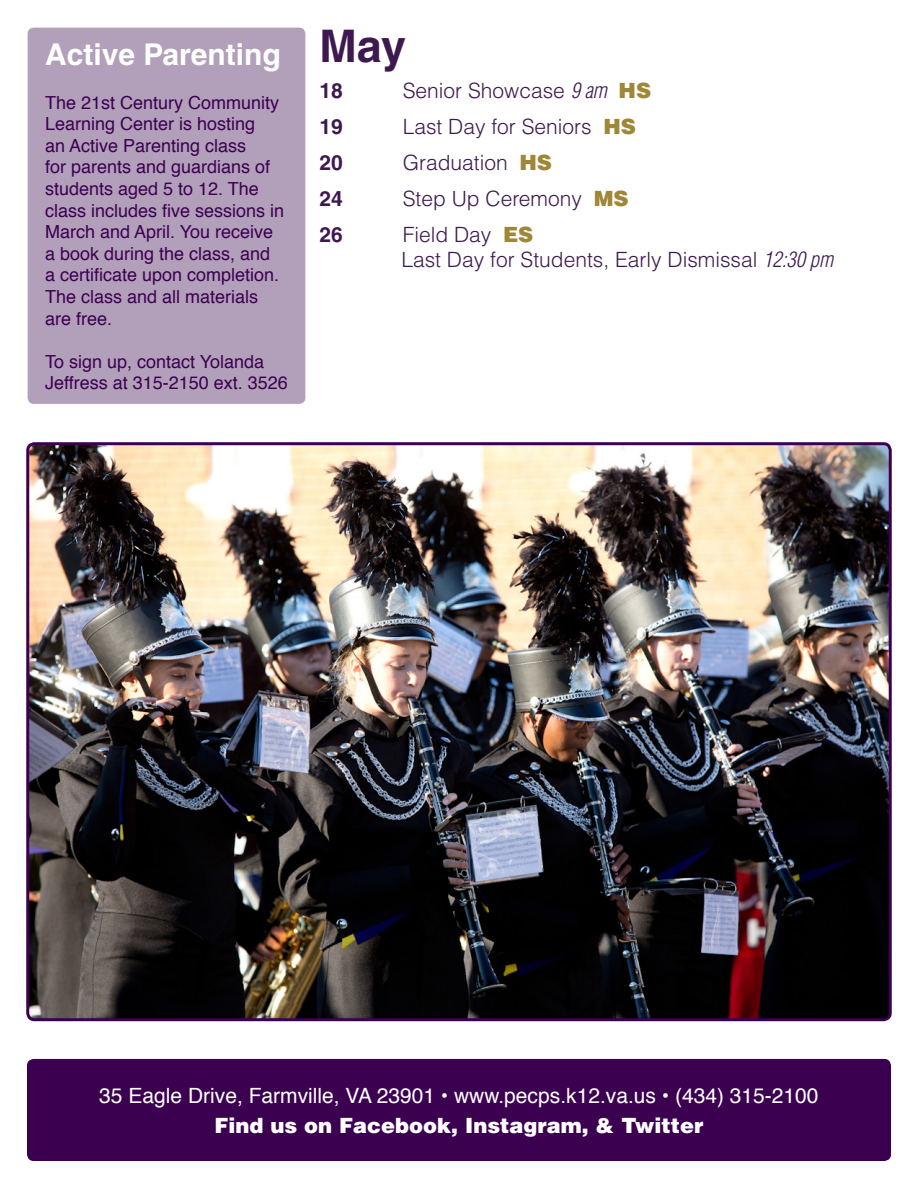
<style>
.page{position:relative;width:918px;height:1188px;background:#fff}
.page>*{position:absolute;margin:0;border:0;box-sizing:border-box;transform-origin:0 0}
.t1{font:700 45px "Helvetica";color:#3e194f}
.t2{font:700 30px "Helvetica";color:#fff}
.t3{font:300 21px "Helvetica";color:#3e194f}
.t4{font:21px "Helvetica";color:#fff}
.t5{font:900 21px "Helvetica";color:#fff}
.t6{font:700 21px "Helvetica";color:#3e194f}
.t7{font:18px/21.6px "Helvetica";color:#3c0051}
.s1{font-style:italic;font-stretch:condensed}
.s2{font-weight:900;color:#9e8737}
</style>
<div class="page">
<img style="left:28px;top:446px;width:860px;height:574px">
<div style="left:26px;top:442px;width:866px;height:579px;border:3px solid #3c0051;border-radius:7px"></div>
<div style="left:27px;top:27px;width:279px;height:377px;background:#b2a0ba;border-radius:7px"></div>
<div style="left:27px;top:27px;width:279px;height:377px;border:1px solid #fff;border-radius:7px"></div>
<div style="left:27px;top:1059px;width:864px;height:102px;background:#3c0051;border-radius:7px"></div>
<p class="t2" style="left:45px;top:36px;width:237px">Active Parenting</p>
<p class="t7" style="left:45px;top:92px;width:241px">The 21st Century Community<br>Learning Center is hosting<br>an Active Parenting class<br>for parents and guardians of students aged 5 to 12. The class includes five sessions in<br>March and April. You receive a book during the class, and a certificate upon completion.<br>The class and all materials are free.</p>
<p class="t7" style="left:45px;top:351px;width:244px">To sign up, contact Yolanda<br>Jeffress at 315-2150 ext. 3526</p>
<p class="t1" style="left:320px;top:18px;width:88px">May</p>
<p class="t6" style="left:320px;top:78px;width:25px">18</p>
<p class="t3" style="left:403px;top:77px;width:250px">Senior Showcase <span class="s1">9 am</span> <span class="s2">HS</span></p>
<p class="t6" style="left:320px;top:114px;width:25px">19</p>
<p class="t3" style="left:403px;top:113px;width:235px">Last Day for Seniors <span class="s2">HS</span></p>
<p class="t6" style="left:320px;top:150px;width:25px">20</p>
<p class="t3" style="left:403px;top:149px;width:151px">Graduation <span class="s2">HS</span></p>
<p class="t6" style="left:320px;top:186px;width:25px">24</p>
<p class="t3" style="left:403px;top:185px;width:227px">Step Up Ceremony <span class="s2">MS</span></p>
<p class="t6" style="left:320px;top:222px;width:25px">26</p>
<p class="t3" style="left:403px;top:221px;width:132px">Field Day <span class="s2">ES</span></p>
<p class="t3" style="left:401px;top:246px;width:433px">Last Day for Students, Early Dismissal <span class="s1">12:30 pm</span></p>
<p class="t4" style="left:99px;top:1079px;width:721px">35 Eagle Drive, Farmville, VA 23901 • www.pecps.k12.va.us • (434) 315-2100</p>
<p class="t5" style="left:214px;top:1112px;width:491px">Find us on Facebook, Instagram, &amp; Twitter</p>
</div>
